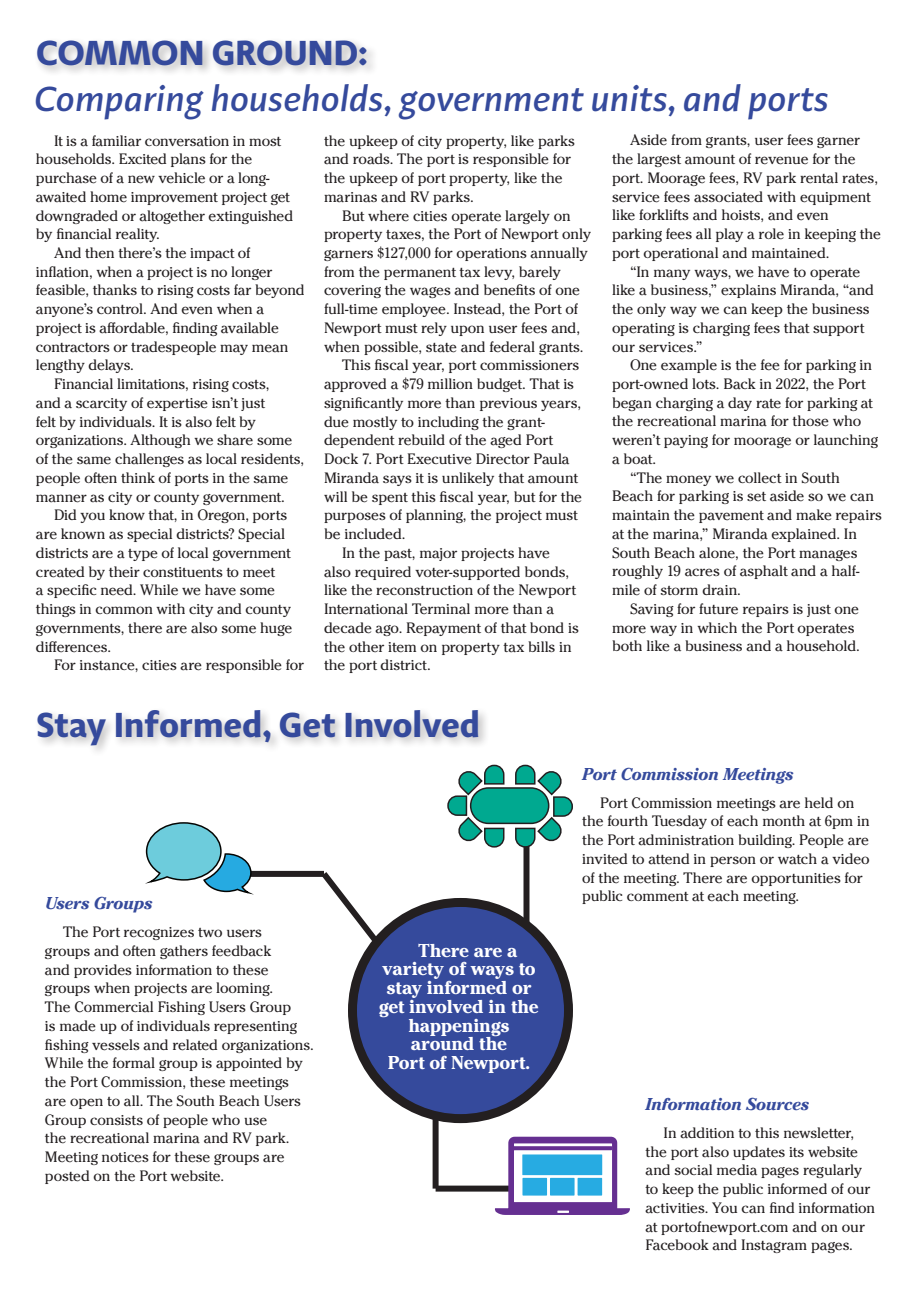
<style>
.page{position:relative;width:918px;height:1296px;background:#fff}
.page>*{position:absolute;margin:0;border:0;box-sizing:border-box;transform-origin:0 0}
.t1{font:italic 500 36px "Adagio Sans";letter-spacing:-.01em;color:#354a9c}
.t2{font:700 36px "Adagio Sans";letter-spacing:-.005em;color:#354a9c}
.t3{font:700 19.5px "Cheltenham Pro";letter-spacing:-.015em;color:#fff}
.t4{font:italic 700 18px "Cheltenham Pro";letter-spacing:-.015em;color:#354a9c}
.t5{font:15.75px/18.8px "Cheltenham Pro";letter-spacing:-.01em;color:#231f20}
</style>
<div class="page">
<div style="left:524px;top:843px;width:6px;height:83px;background:#231f20"></div>
<div style="left:34px;top:37px;width:345px;height:40px;background:#231f20;opacity:.3"></div>
<div style="left:35px;top:706px;width:455px;height:51px;background:#231f20;opacity:.3"></div>
<div style="left:471px;top:788px;width:78px;height:35px;background:#00a990;border-radius:18px"></div>
<svg style="left:447px;top:764px;width:58px;height:84px"></svg>
<svg style="left:514px;top:764px;width:59px;height:84px"></svg>
<div style="left:352px;top:902px;width:216px;height:217px;background:#354a9c;border-radius:50%"></div>
<div style="left:348px;top:898px;width:225px;height:225px;border:9px solid #231f20;border-radius:50%"></div>
<div style="left:248px;top:871px;width:76px;height:6px;background:#231f20"></div>
<svg style="left:316px;top:870px;width:69px;height:80px"></svg>
<svg style="left:145px;top:822px;width:107px;height:72px"></svg>
<div style="left:433px;top:1117px;width:6px;height:72px;background:#231f20"></div>
<div style="left:436px;top:1186px;width:74px;height:6px;background:#231f20"></div>
<svg style="left:495px;top:1137px;width:135px;height:78px"></svg>
<h1 class="t2" style="left:36px;top:29px;width:334px">COMMON GROUND:</h1>
<h1 class="t1" style="left:36px;top:76px;width:797px">Comparing households, government units, and ports</h1>
<p class="t5" style="left:54px;top:131px;width:229px">It is a familiar conversation in most</p>
<p class="t5" style="left:36px;top:150px;width:218px">households. Excited plans for the</p>
<p class="t5" style="left:36px;top:169px;width:235px">purchase of a new vehicle or a long-</p>
<p class="t5" style="left:36px;top:187px;width:255px">awaited home improvement project get</p>
<p class="t5" style="left:36px;top:206px;width:259px">downgraded or altogether extinguished</p>
<p class="t5" style="left:36px;top:225px;width:126px">by financial reality.</p>
<p class="t5" style="left:54px;top:244px;width:198px">And then there’s the impact of</p>
<p class="t5" style="left:36px;top:262px;width:238px">inflation, when a project is no longer</p>
<p class="t5" style="left:36px;top:281px;width:270px">feasible, thanks to rising costs far beyond</p>
<p class="t5" style="left:36px;top:300px;width:230px">anyone’s control. And even when a</p>
<p class="t5" style="left:36px;top:319px;width:244px">project is affordable, finding available</p>
<p class="t5" style="left:36px;top:337px;width:254px">contractors or tradespeople may mean</p>
<p class="t5" style="left:36px;top:356px;width:99px">lengthy delays.</p>
<p class="t5" style="left:54px;top:375px;width:217px">Financial limitations, rising costs,</p>
<p class="t5" style="left:36px;top:394px;width:230px">and a scarcity of expertise isn’t just</p>
<p class="t5" style="left:36px;top:412px;width:221px">felt by individuals. It is also felt by</p>
<p class="t5" style="left:36px;top:431px;width:258px">organizations. Although we share some</p>
<p class="t5" style="left:36px;top:450px;width:270px">of the same challenges as local residents,</p>
<p class="t5" style="left:36px;top:469px;width:254px">people often think of ports in the same</p>
<p class="t5" style="left:36px;top:487px;width:250px">manner as city or county government.</p>
<p class="t5" style="left:54px;top:506px;width:235px">Did you know that, in Oregon, ports</p>
<p class="t5" style="left:36px;top:525px;width:251px">are known as special districts? Special</p>
<p class="t5" style="left:36px;top:544px;width:256px">districts are a type of local government</p>
<p class="t5" style="left:36px;top:562px;width:240px">created by their constituents to meet</p>
<p class="t5" style="left:36px;top:581px;width:241px">a specific need. While we have some</p>
<p class="t5" style="left:36px;top:600px;width:257px">things in common with city and county</p>
<p class="t5" style="left:36px;top:619px;width:258px">governments, there are also some huge</p>
<p class="t5" style="left:36px;top:637px;width:77px">differences.</p>
<p class="t5" style="left:54px;top:656px;width:252px">For instance, cities are responsible for</p>
<p class="t5" style="left:324px;top:131px;width:252px">the upkeep of city property, like parks and roads. The port is responsible for the upkeep of port property, like the marinas and RV parks.</p>
<p class="t5" style="left:342px;top:206px;width:230px">But where cities operate largely on</p>
<p class="t5" style="left:324px;top:225px;width:269px">property taxes, the Port of Newport only</p>
<p class="t5" style="left:324px;top:244px;width:265px">garners $127,000 for operations annually</p>
<p class="t5" style="left:324px;top:262px;width:239px">from the permanent tax levy, barely</p>
<p class="t5" style="left:324px;top:281px;width:258px">covering the wages and benefits of one</p>
<p class="t5" style="left:324px;top:300px;width:255px">full-time employee. Instead, the Port of</p>
<p class="t5" style="left:324px;top:319px;width:258px">Newport must rely upon user fees and,</p>
<p class="t5" style="left:324px;top:337px;width:261px">when possible, state and federal grants.</p>
<p class="t5" style="left:342px;top:356px;width:239px">This fiscal year, port commissioners</p>
<p class="t5" style="left:324px;top:375px;width:252px">approved a $79 million budget. That is</p>
<p class="t5" style="left:324px;top:394px;width:259px">significantly more than previous years,</p>
<p class="t5" style="left:324px;top:412px;width:222px">due mostly to including the grant-</p>
<p class="t5" style="left:324px;top:431px;width:231px">dependent rebuild of the aged Port</p>
<p class="t5" style="left:324px;top:450px;width:247px">Dock 7. Port Executive Director Paula</p>
<p class="t5" style="left:324px;top:469px;width:255px">Miranda says it is unlikely that amount</p>
<p class="t5" style="left:324px;top:487px;width:260px">will be spent this fiscal year, but for the</p>
<p class="t5" style="left:324px;top:506px;width:255px">purposes of planning, the project must</p>
<p class="t5" style="left:324px;top:525px;width:83px">be included.</p>
<p class="t5" style="left:342px;top:544px;width:209px">In the past, major projects have</p>
<p class="t5" style="left:324px;top:562px;width:247px">also required voter-supported bonds,</p>
<p class="t5" style="left:324px;top:581px;width:253px">like the reconstruction of the Newport</p>
<p class="t5" style="left:324px;top:600px;width:232px">International Terminal more than a</p>
<p class="t5" style="left:324px;top:619px;width:256px">decade ago. Repayment of that bond is</p>
<p class="t5" style="left:324px;top:637px;width:249px">the other item on property tax bills in</p>
<p class="t5" style="left:324px;top:656px;width:108px">the port district.</p>
<h1 class="t2" style="left:36px;top:701px;width:445px">Stay Informed, Get Involved</h1>
<p class="t5" style="left:612px;top:131px;width:271px;text-indent:18px">Aside from grants, user fees garner the largest amount of revenue for the port. Moorage fees, RV park rental rates, service fees associated with equipment like forklifts and hoists, and even parking fees all play a role in keeping the port operational and maintained.</p>
<p class="t5" style="left:612px;top:262px;width:264px;text-indent:18px">“In many ways, we have to operate like a business,” explains Miranda, “and the only way we can keep the business operating is charging fees that support our services.”</p>
<p class="t5" style="left:630px;top:356px;width:244px">One example is the fee for parking in</p>
<p class="t5" style="left:612px;top:375px;width:255px">port-owned lots. Back in 2022, the Port</p>
<p class="t5" style="left:612px;top:393px;width:262px">began charging a day rate for parking at</p>
<p class="t5" style="left:612px;top:412px;width:251px">the recreational marina for those who</p>
<p class="t5" style="left:612px;top:431px;width:267px">weren’t paying for moorage or launching</p>
<p class="t5" style="left:612px;top:450px;width:46px">a boat.</p>
<p class="t5" style="left:630px;top:468px;width:211px">“The money we collect in South</p>
<p class="t5" style="left:612px;top:487px;width:264px">Beach for parking is set aside so we can</p>
<p class="t5" style="left:612px;top:506px;width:271px">maintain the pavement and make repairs</p>
<p class="t5" style="left:612px;top:525px;width:247px">at the marina,” Miranda explained. In</p>
<p class="t5" style="left:612px;top:543px;width:247px">South Beach alone, the Port manages</p>
<p class="t5" style="left:612px;top:562px;width:249px">roughly 19 acres of asphalt and a half-</p>
<p class="t5" style="left:612px;top:581px;width:130px">mile of storm drain.</p>
<p class="t5" style="left:630px;top:600px;width:231px">Saving for future repairs is just one</p>
<p class="t5" style="left:612px;top:618px;width:244px">more way in which the Port operates</p>
<p class="t5" style="left:612px;top:637px;width:249px">both like a business and a household.</p>
<p class="t4" style="left:45px;top:893px;width:109px">Users Groups</p>
<p class="t5" style="left:45px;top:923px;width:270px;text-indent:18px">The Port recognizes two users<br>groups and often gathers feedback<br>and provides information to these groups when projects are looming.<br>The Commercial Fishing Users Group<br>is made up of individuals representing fishing vessels and related organizations.<br>While the formal group is appointed by the Port Commission, these meetings are open to all. The South Beach Users Group consists of people who use<br>the recreational marina and RV park.<br>Meeting notices for these groups are posted on the Port website.</p>
<p class="t3" style="left:419px;top:939px;width:100px">There are a</p>
<p class="t3" style="left:382px;top:957px;width:155px">variety of ways to</p>
<p class="t3" style="left:387px;top:976px;width:146px">stay informed or</p>
<p class="t3" style="left:379px;top:995px;width:161px">get involved in the</p>
<p class="t3" style="left:408px;top:1014px;width:103px">happenings</p>
<p class="t3" style="left:411px;top:1033px;width:98px">around the</p>
<p class="t3" style="left:388px;top:1051px;width:144px">Port of Newport.</p>
<p class="t4" style="left:582px;top:763px;width:213px">Port Commission Meetings</p>
<p class="t5" style="left:582px;top:793px;width:289px;text-indent:18px">Port Commission meetings are held on the fourth Tuesday of each month at 6pm in the Port administration building. People are invited to attend in person or watch a video of the meeting. There are opportunities for public comment at each meeting.</p>
<p class="t4" style="left:646px;top:1094px;width:165px">Information Sources</p>
<p class="t5" style="left:646px;top:1124px;width:231px;text-indent:18px">In addition to this newsletter, the port also updates its website and social media pages regularly to keep the public informed of our activities. You can find information at portofnewport.com and on our Facebook and Instagram pages.</p>
</div>
